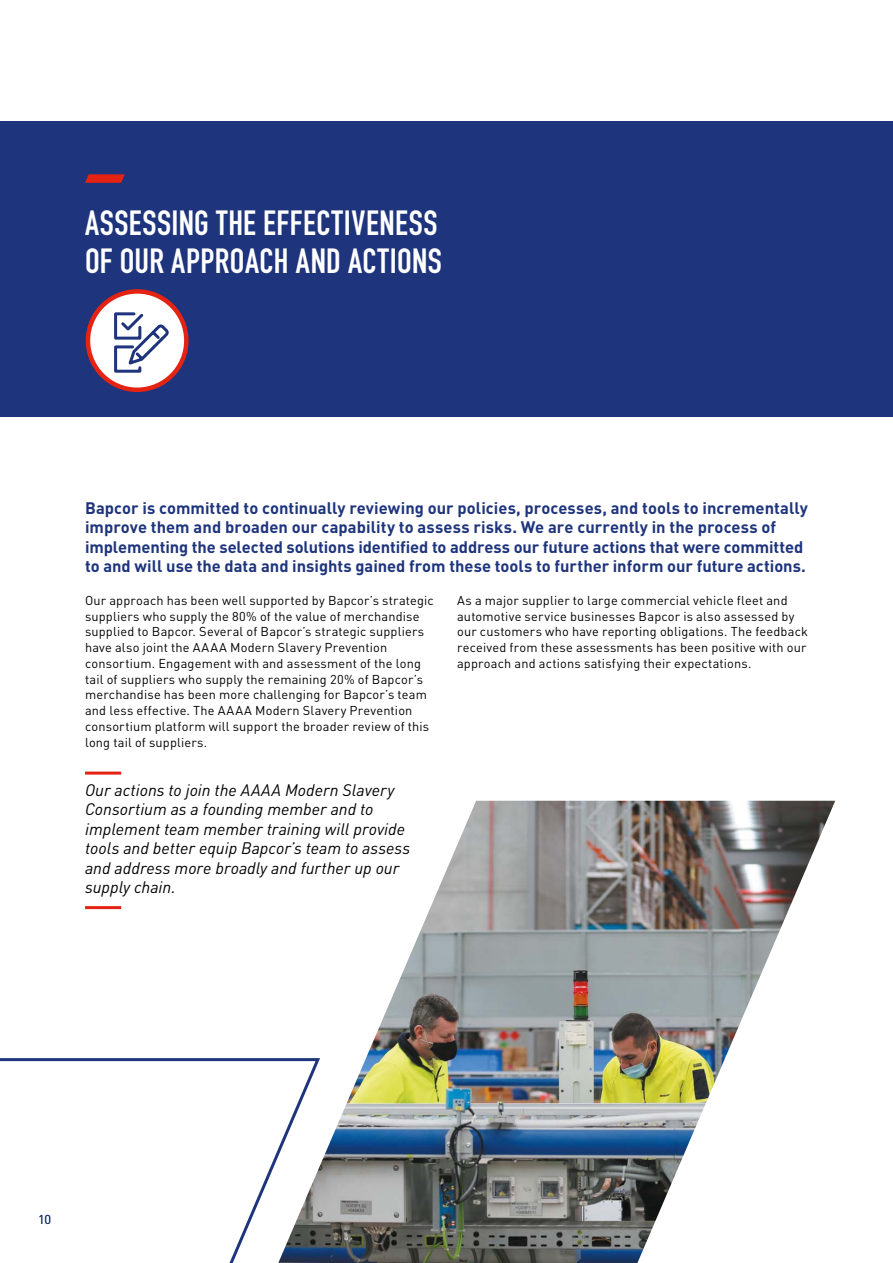
<style>
.page{position:relative;width:893px;height:1263px;background:#fff}
.page>*{position:absolute;margin:0;border:0;box-sizing:border-box;transform-origin:0 0}
.p_SubHead{font:700 34.5px/37.5px "DIN Condensed";letter-spacing:.015em;color:#fff}
.b_Intro_11pt__span{font:700 16.5px/19.5px "DIN";color:#1e347c}
.Pullout{font:italic 16.5px/19.5px "DIN";color:#000}
.b_Placed_Graphic{font:12.75px/15.8px "DIN";letter-spacing:.015em;color:#000}
.t1{font:12.75px "DIN";color:#1e347c}
</style>
<div class="page">
<svg style="left:0;top:1058px;width:278px;height:205px"></svg>
<div style="left:0;top:121px;width:893px;height:296px;background:#1e347c"></div>
<svg style="left:85px;top:174px;width:40px;height:9px"></svg>
<hr style="left:85px;top:771px;width:36px;height:3px;background:#e42313">
<hr style="left:85px;top:906px;width:36px;height:3px;background:#e42313">
<svg style="left:88px;top:291px;width:98px;height:99px;background:#fbe2e0"></svg>
<div style="left:86px;top:289px;width:103px;height:103px;border:4px solid #e42313;border-radius:50%"></div>
<img style="left:278px;top:801px;width:557px;height:462px">
<svg style="left:113px;top:311px;width:59px;height:63px"></svg>
<p class="p_SubHead" style="left:85px;top:204px;width:358px">ASSESSING THE EFFECTIVENESS<br>OF OUR APPROACH AND ACTIONS</p>
<p class="b_Intro_11pt__span" style="left:85px;top:497px;width:724px">Bapcor is committed to continually reviewing our policies, processes, and tools to incrementally improve them and broaden our capability to assess risks. We are currently in the process of implementing the selected solutions identified to address our future actions that were committed to and will use the data and insights gained from these tools to further inform our future actions.</p>
<p class="b_Placed_Graphic" style="left:85px;top:592px;width:350px">Our approach has been well supported by Bapcor’s strategic suppliers who supply the 80% of the value of merchandise supplied to Bapcor. Several of Bapcor’s strategic suppliers have also joint the AAAA Modern Slavery Prevention consortium. Engagement with and assessment of the long tail of suppliers who supply the remaining 20% of Bapcor’s merchandise has been more challenging for Bapcor’s team and less effective. The AAAA Modern Slavery Prevention consortium platform will support the broader review of this long tail of suppliers.</p>
<p class="Pullout" style="left:85px;top:780px;width:327px">Our actions to join the AAAA Modern Slavery Consortium as a founding member and to implement team member training will provide tools and better equip Bapcor’s team to assess and address more broadly and further up our supply chain.</p>
<p class="b_Placed_Graphic" style="left:457px;top:592px;width:352px">As a major supplier to large commercial vehicle fleet and automotive service businesses Bapcor is also assessed by our customers who have reporting obligations. The feedback received from these assessments has been positive with our approach and actions satisfying their expectations.</p>
<p class="t1" style="left:38px;top:1211px;width:15px">10</p>
</div>
